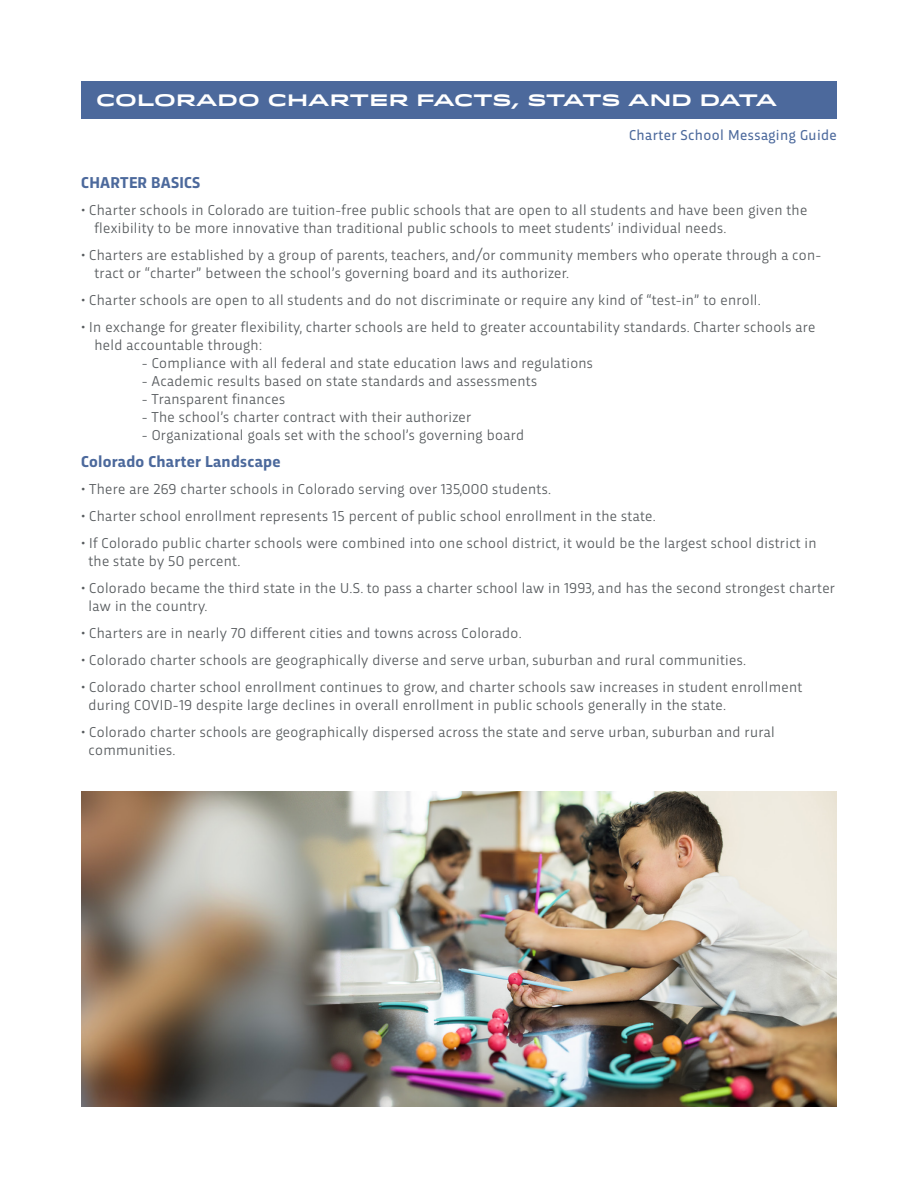
<style>
.page{position:relative;width:918px;height:1188px;background:#fff}
.page>*{position:absolute;margin:0;border:0;box-sizing:border-box;transform-origin:0 0}
.t1{font:700 16.5px "Trasandina";letter-spacing:.015em;color:#4c699c}
.t2{font:700 16.5px "Idlewild";letter-spacing:-.005em;color:#fff}
.t3{font:15px/18px "Trasandina";letter-spacing:.02em;color:#575b5e}
.t4{font:15px "Trasandina";letter-spacing:.025em;color:#4c699c}
</style>
<div class="page">
<img style="left:81px;top:792px;width:756px;height:315px">
<div style="left:81px;top:81px;width:756px;height:38px;background:#4c699c"></div>
<p class="t2" style="left:96px;top:88px;width:682px">COLORADO CHARTER FACTS, STATS AND DATA</p>
<p class="t4" style="left:629px;top:123px;width:209px">Charter School Messaging Guide</p>
<p class="t1" style="left:81px;top:170px;width:121px">CHARTER BASICS</p>
<p class="t3" style="left:94px;top:199px;width:714px;text-indent:-14px">• Charter schools in Colorado are tuition-free public schools that are open to all students and have been given the flexibility to be more innovative than traditional public schools to meet students’ individual needs.</p>
<p class="t3" style="left:94px;top:244px;width:728px;text-indent:-14px">• Charters are established by a group of parents, teachers, and/or community members who operate through a con&shy;tract or “charter” between the school’s governing board and its authorizer.</p>
<p class="t3" style="left:81px;top:289px;width:681px">• Charter schools are open to all students and do not discriminate or require any kind of “test-in” to enroll.</p>
<p class="t3" style="left:94px;top:316px;width:723px;text-indent:-14px">• In exchange for greater flexibility, charter schools are held to greater accountability standards. Charter schools are held accountable through:</p>
<p class="t3" style="left:142px;top:352px;width:453px">- Compliance with all federal and state education laws and regulations</p>
<p class="t3" style="left:142px;top:370px;width:397px">- Academic results based on state standards and assessments</p>
<p class="t3" style="left:142px;top:388px;width:145px">- Transparent finances</p>
<p class="t3" style="left:142px;top:406px;width:331px">- The school’s charter contract with their authorizer</p>
<p class="t3" style="left:142px;top:424px;width:384px">- Organizational goals set with the school’s governing board</p>
<p class="t1" style="left:81px;top:449px;width:201px">Colorado Charter Landscape</p>
<p class="t3" style="left:81px;top:478px;width:472px">• There are 269 charter schools in Colorado serving over 135,000 students.</p>
<p class="t3" style="left:81px;top:505px;width:576px">• Charter school enrollment represents 15 percent of public school enrollment in the state.</p>
<p class="t3" style="left:81px;top:532px;width:737px">• If Colorado public charter schools were combined into one school district, it would be the largest school district in</p>
<p class="t3" style="left:89px;top:550px;width:153px">the state by 50 percent.</p>
<p class="t3" style="left:81px;top:577px;width:756px">• Colorado became the third state in the U.S. to pass a charter school law in 1993, and has the second strongest charter</p>
<p class="t3" style="left:89px;top:595px;width:120px">law in the country.</p>
<p class="t3" style="left:81px;top:622px;width:442px">• Charters are in nearly 70 different cities and towns across Colorado.</p>
<p class="t3" style="left:81px;top:649px;width:667px">• Colorado charter schools are geographically diverse and serve urban, suburban and rural communities.</p>
<p class="t3" style="left:81px;top:676px;width:723px">• Colorado charter school enrollment continues to grow, and charter schools saw increases in student enrollment</p>
<p class="t3" style="left:89px;top:694px;width:639px">during COVID-19 despite large declines in overall enrollment in public schools generally in the state.</p>
<p class="t3" style="left:81px;top:721px;width:695px">• Colorado charter schools are geographically dispersed across the state and serve urban, suburban and rural</p>
<p class="t3" style="left:89px;top:739px;width:88px">communities.</p>
</div>
